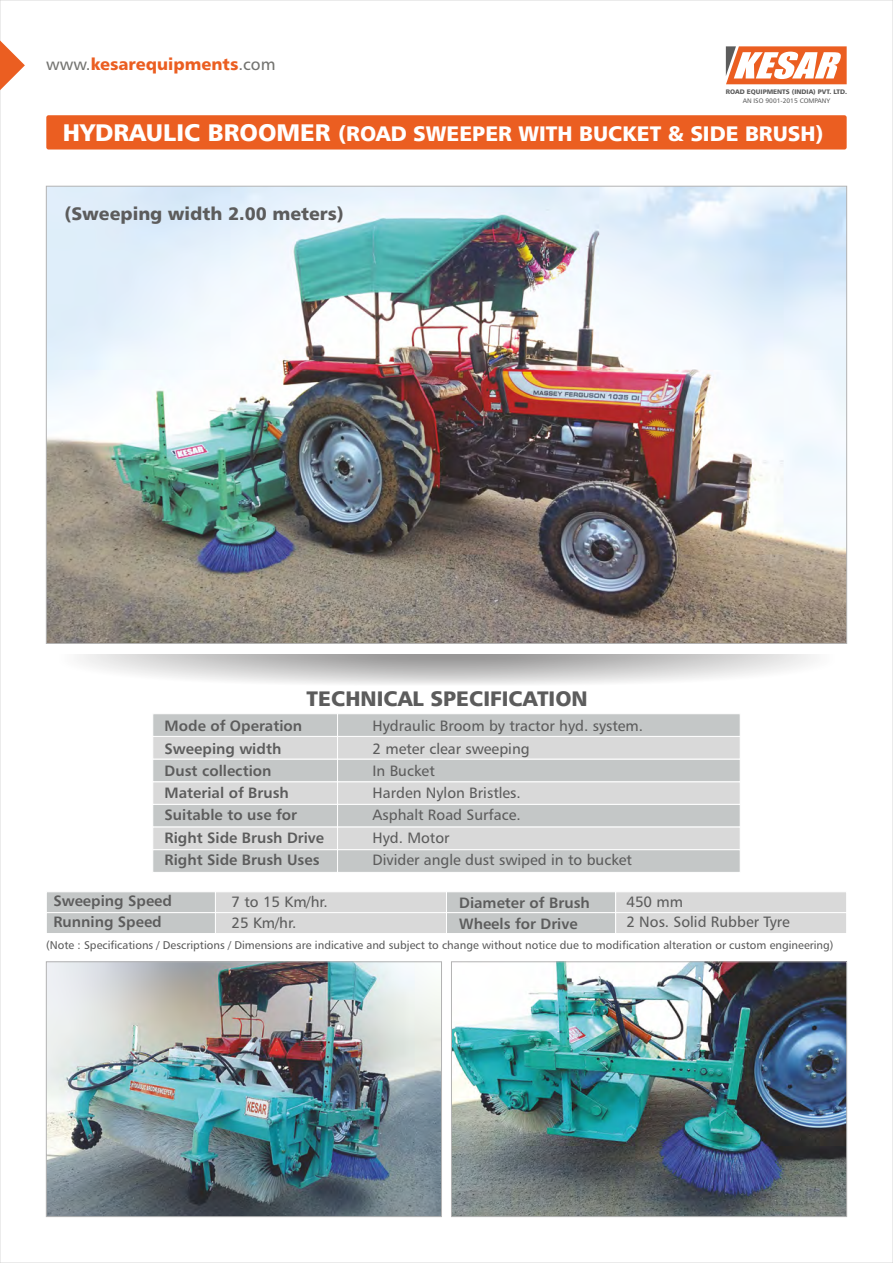
<style>
.page{position:relative;width:893px;height:1263px;background:#fff}
.page>*{position:absolute;margin:0;border:0;box-sizing:border-box;transform-origin:0 0}
.t1{font:21px "Humanist 777 BT Black B";color:#fff}
.t2{font:21px "Humanist 777 BT Black B";color:#5c5c5c}
.t3{font:18px "Humanist 777 BT Black B";color:#5c5c5c}
.t4{font:16.65px "Humanist 777 BT Black B";color:#eb5e21}
.t5{font:15px/20.9px "Humanist 777 BT Roman B";color:#5c5c5c}
.t6{font:15px/20.9px "Humanist 777 BT Bold B";color:#5c5c5c}
.t7{font:11.25px "Humanist 777 BT Roman B";color:#5c5c5c}
.t8{font:6.6px "Humanist 777 BT Black B";color:#5c5c5c}
.t9{font:6.6px "Humanist 777 BT Roman B";color:#5c5c5c}
.s1{font-family:"Humanist 777 BT Roman B";color:#737370}
.s2{font-size:24px}
</style>
<div class="page">
<div style="left:0;top:0;width:893px;height:1263px;background:#fff;border:1px solid #d9d9d9"></div>
<svg style="left:0;top:40px;width:25px;height:50px"></svg>
<svg style="left:726px;top:46px;width:121px;height:38px"></svg>
<img style="left:48px;top:188px;width:797px;height:454px">
<img style="left:48px;top:963px;width:392px;height:252px">
<div style="left:46px;top:961px;width:396px;height:256px;border:1px solid #b3b3b3"></div>
<div style="left:215px;top:892px;width:232px;height:21px;background:#d9d9d9;border:1px solid #fff"></div>
<div style="left:215px;top:912px;width:232px;height:22px;background:#d9d9d9;border:1px solid #fff"></div>
<div style="left:46px;top:892px;width:170px;height:21px;background:#c4c7c7;border:1px solid #fff"></div>
<div style="left:46px;top:912px;width:170px;height:22px;background:#c4c7c7;border:1px solid #fff"></div>
<div style="left:615px;top:892px;width:232px;height:21px;background:#d9d9d9;border:1px solid #fff"></div>
<div style="left:615px;top:912px;width:232px;height:22px;background:#d9d9d9;border:1px solid #fff"></div>
<div style="left:446px;top:892px;width:170px;height:21px;background:#c4c7c7;border:1px solid #fff"></div>
<div style="left:446px;top:912px;width:170px;height:22px;background:#c4c7c7;border:1px solid #fff"></div>
<img style="left:453px;top:963px;width:392px;height:252px">
<div style="left:451px;top:961px;width:396px;height:256px;border:1px solid #b3b3b3"></div>
<div style="left:46px;top:115px;width:801px;height:35px;background:#eb5e21;border-radius:2px"></div>
<div style="left:46px;top:654px;width:801px;height:32px;background:#2b2929;opacity:.49"></div>
<div style="left:153px;top:781px;width:185px;height:23px;background:#d9d9d9;border:1px solid #fff"></div>
<div style="left:337px;top:781px;width:403px;height:23px;background:#d9d9d9;border:1px solid #fff"></div>
<div style="left:153px;top:759px;width:185px;height:23px;background:#c4c7c7;border:1px solid #fff"></div>
<div style="left:337px;top:759px;width:403px;height:23px;background:#c4c7c7;border:1px solid #fff"></div>
<div style="left:153px;top:736px;width:185px;height:23px;background:#d9d9d9;border:1px solid #fff"></div>
<div style="left:337px;top:736px;width:403px;height:23px;background:#d9d9d9;border:1px solid #fff"></div>
<div style="left:153px;top:713px;width:185px;height:23px;background:#c4c7c7;border:1px solid #fff"></div>
<div style="left:337px;top:713px;width:403px;height:23px;background:#c4c7c7;border:1px solid #fff"></div>
<div style="left:153px;top:804px;width:185px;height:23px;background:#c4c7c7;border:1px solid #fff"></div>
<div style="left:337px;top:804px;width:403px;height:23px;background:#c4c7c7;border:1px solid #fff"></div>
<div style="left:153px;top:827px;width:185px;height:23px;background:#d9d9d9;border:1px solid #fff"></div>
<div style="left:337px;top:827px;width:403px;height:23px;background:#d9d9d9;border:1px solid #fff"></div>
<div style="left:153px;top:849px;width:185px;height:23px;background:#c4c7c7;border:1px solid #fff"></div>
<div style="left:337px;top:849px;width:403px;height:23px;background:#c4c7c7;border:1px solid #fff"></div>
<p class="t4" style="left:46px;top:57px;width:231px"><span class="s1">www.</span>kesarequipments<span class="s1">.com</span></p>
<p class="t8" style="left:726px;top:89px;width:123px">ROAD EQUIPMENTS (INDIA) PVT. LTD.</p>
<p class="t9" style="left:743px;top:98px;width:89px">AN ISO 9001-2015 COMPANY</p>
<h1 class="t1" style="left:63px;top:125px;width:762px"><span class="s2">HYDRAULIC BROOMER</span> (ROAD SWEEPER WITH BUCKET &amp; SIDE BRUSH)</h1>
<p class="t3" style="left:64px;top:206px;width:281px">(Sweeping width 2.00 meters)</p>
<h1 class="t2" style="left:307px;top:690px;width:283px">TECHNICAL SPECIFICATION</h1>
<p class="t6" style="left:165px;top:717px;width:139px">Mode of Operation</p>
<p class="t5" style="left:373px;top:717px;width:272px">Hydraulic Broom by tractor hyd. system.</p>
<p class="t6" style="left:165px;top:739px;width:118px">Sweeping width</p>
<p class="t5" style="left:373px;top:739px;width:159px">2 meter clear sweeping</p>
<p class="t6" style="left:165px;top:761px;width:108px">Dust collection</p>
<p class="t5" style="left:373px;top:761px;width:64px">In Bucket</p>
<p class="t6" style="left:165px;top:784px;width:126px">Material of Brush</p>
<p class="t5" style="left:373px;top:784px;width:150px">Harden Nylon Bristles.</p>
<p class="t6" style="left:165px;top:806px;width:134px">Suitable to use for</p>
<p class="t5" style="left:373px;top:806px;width:150px">Asphalt Road Surface.</p>
<p class="t6" style="left:165px;top:828px;width:161px">Right Side Brush Drive</p>
<p class="t5" style="left:373px;top:828px;width:79px">Hyd. Motor</p>
<p class="t6" style="left:165px;top:850px;width:156px">Right Side Brush Uses</p>
<p class="t5" style="left:373px;top:850px;width:261px">Divider angle dust swiped in to bucket</p>
<p class="t6" style="left:53px;top:892px;width:120px">Sweeping Speed<br>Running Speed</p>
<p class="t6" style="left:459px;top:893px;width:132px">Diameter of Brush<br>Wheels for Drive</p>
<p class="t5" style="left:626px;top:894px;width:165px;line-height:19.6px">450 mm<br>2 Nos. Solid Rubber Tyre</p>
<p class="t7" style="left:46px;top:941px;width:789px">(Note : Specifications / Descriptions / Dimensions are indicative and subject to change without notice due to modification alteration or custom engineering)</p>
<p class="t5" style="left:231px;top:893px;width:98px">7 to 15 Km/hr.<br>25 Km/hr.</p>
</div>
